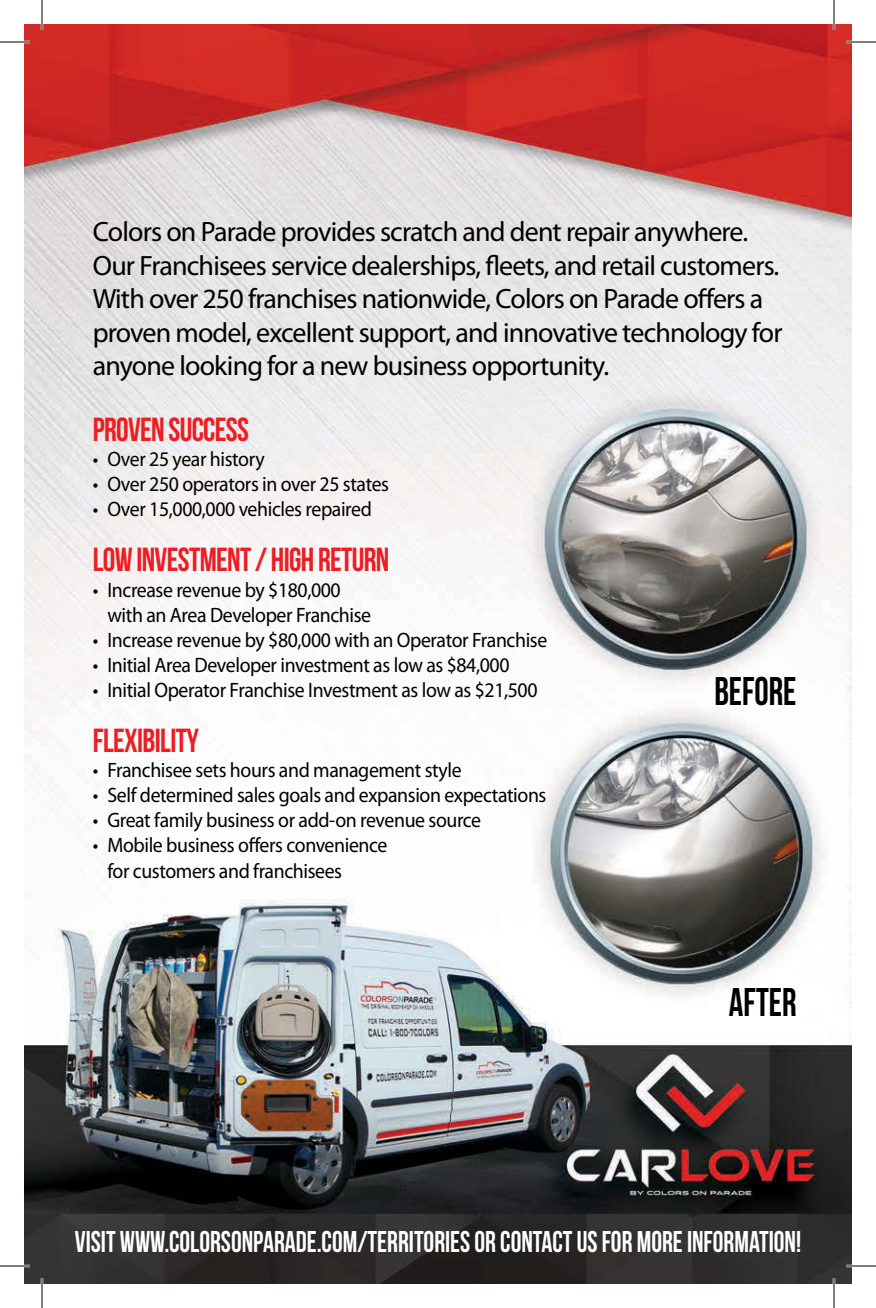
<style>
.page{position:relative;width:876px;height:1308px;background:#fff}
.page>*{position:absolute;margin:0;border:0;box-sizing:border-box;transform-origin:0 0}
.t1{font:40px "Bebas Neue";color:#000;scale:.9 1}
.t2{font:33.4px "Bebas Neue";letter-spacing:-.02em;color:#ed1d24;scale:.95 1}
.t3{font:30px "Bebas Neue";color:#fff;scale:.9 1}
.t4{font:28px/33.6px "Myriad Pro";letter-spacing:-.03em;color:#000}
.t5{font:20.8px "Myriad Pro";letter-spacing:-.02em;color:#000;scale:.95 1}
</style>
<div class="page">
<img style="left:24px;top:24px;width:828px;height:1260px">
<hr style="left:0;top:41px;width:30px;height:2px;background:#fff">
<hr style="left:846px;top:41px;width:30px;height:2px;background:#fff">
<hr style="left:0;top:1265px;width:30px;height:2px;background:#fff">
<hr style="left:846px;top:1265px;width:30px;height:2px;background:#fff">
<hr style="left:41px;top:0;width:2px;height:30px;background:#fff">
<hr style="left:41px;top:1278px;width:2px;height:30px;background:#fff">
<hr style="left:833px;top:0;width:2px;height:30px;background:#fff">
<hr style="left:833px;top:1278px;width:2px;height:30px;background:#fff">
<hr style="left:0;top:42px;width:30px;height:1px;background:#000">
<hr style="left:846px;top:42px;width:30px;height:1px;background:#000">
<hr style="left:0;top:1266px;width:30px;height:1px;background:#000">
<hr style="left:846px;top:1266px;width:30px;height:1px;background:#000">
<hr style="left:42px;top:0;width:1px;height:30px;background:#000">
<hr style="left:42px;top:1278px;width:1px;height:30px;background:#000">
<hr style="left:834px;top:0;width:1px;height:30px;background:#000">
<hr style="left:834px;top:1278px;width:1px;height:30px;background:#000">
<p class="t4" style="left:93px;top:214px;width:691px">Colors on Parade provides scratch and dent repair anywhere.<br>Our Franchisees service dealerships, fleets, and retail customers.<br>With over 250 franchises nationwide, Colors on Parade offers a proven model, excellent support, and innovative technology for anyone looking for a new business opportunity.</p>
<p class="t2" style="left:93px;top:411px;width:166px">PROVEN SUCCESS</p>
<p class="t5" style="left:93px;top:446px;width:182px">• Over 25 year history</p>
<p class="t5" style="left:93px;top:471px;width:313px">• Over 250 operators in over 25 states</p>
<p class="t5" style="left:93px;top:496px;width:295px">• Over 15,000,000 vehicles repaired</p>
<p class="t2" style="left:93px;top:542px;width:314px">LOW INVESTMENT / HIGH RETURN</p>
<p class="t5" style="left:93px;top:577px;width:263px">• Increase revenue by $180,000</p>
<p class="t5" style="left:107px;top:602px;width:279px">with an Area Developer Franchise</p>
<p class="t5" style="left:93px;top:627px;width:480px">• Increase revenue by $80,000 with an Operator Franchise</p>
<p class="t5" style="left:93px;top:652px;width:440px">• Initial Area Developer investment as low as $84,000</p>
<p class="t5" style="left:93px;top:677px;width:470px">• Initial Operator Franchise Investment as low as $21,500</p>
<p class="t2" style="left:93px;top:722px;width:113px">FLEXIBILITY</p>
<p class="t5" style="left:93px;top:758px;width:390px">• Franchisee sets hours and management style</p>
<p class="t5" style="left:93px;top:783px;width:479px">• Self determined sales goals and expansion expectations</p>
<p class="t5" style="left:93px;top:808px;width:410px">• Great family business or add-on revenue source</p>
<p class="t5" style="left:93px;top:833px;width:312px">• Mobile business offers convenience</p>
<p class="t5" style="left:107px;top:858px;width:249px">for customers and franchisees</p>
<p class="t1" style="left:714px;top:669px;width:93px">BEFORE</p>
<p class="t1" style="left:729px;top:980px;width:77px">AFTER</p>
<p class="t3" style="left:75px;top:1225px;width:809px">VISIT WWW.COLORSONPARADE.COM/TERRITORIES OR CONTACT US FOR MORE INFORMATION!</p>
</div>
